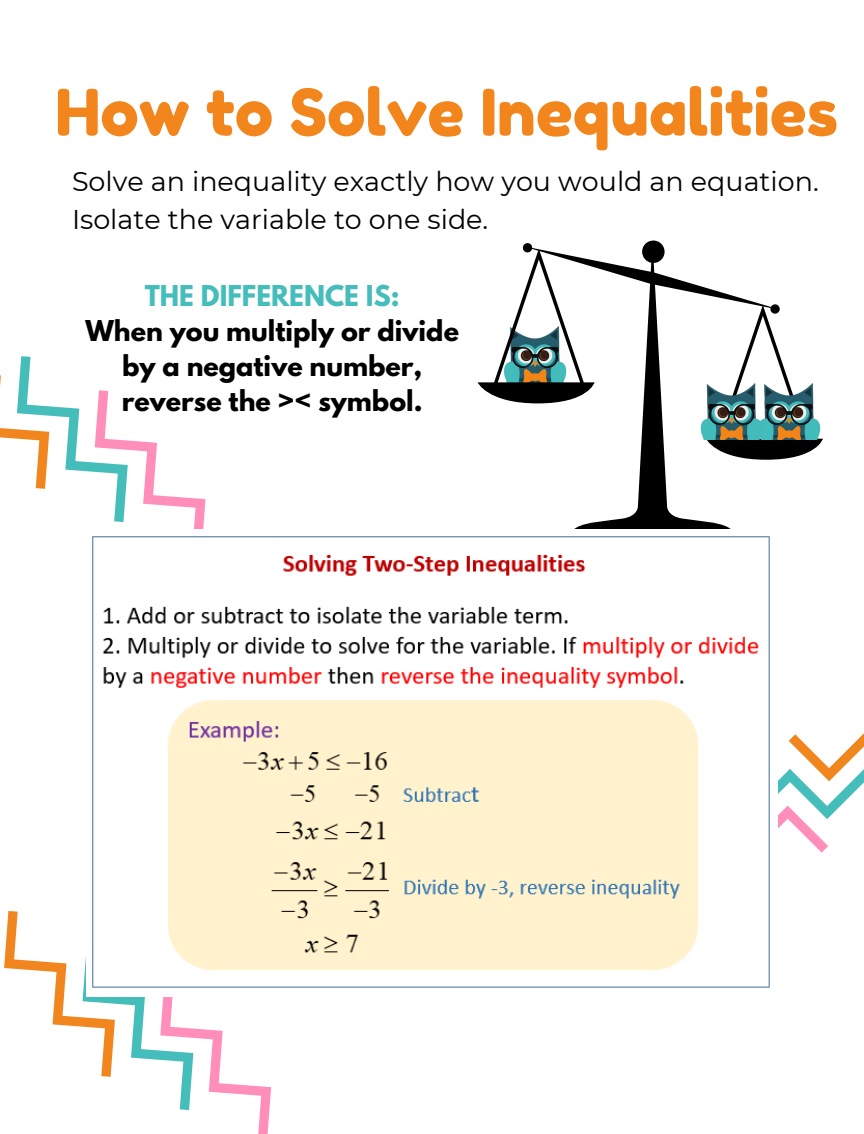
<style>
.page{position:relative;width:864px;height:1134px;background:#fff}
.page>*{position:absolute;margin:0;border:0;box-sizing:border-box;transform-origin:0 0}
.t1{font:64.2px "Fredoka One";color:#f2861c}
.t2{font:27px/37.2px "Montserrat";color:#000}
.t3{font:700 25.5px/34.8px "League Spartan";color:#000;text-align:center}
.t4{font:700 25.5px "League Spartan";color:#45bdbb}
</style>
<div class="page">
<svg style="left:478px;top:241px;width:345px;height:288px"></svg>
<img style="left:674px;top:362px;width:58px;height:78px">
<img style="left:732px;top:362px;width:91px;height:78px">
<svg style="left:0;top:356px;width:206px;height:173px"></svg>
<svg style="left:778px;top:733px;width:86px;height:120px"></svg>
<svg style="left:4px;top:911px;width:267px;height:223px"></svg>
<img style="left:86px;top:536px;width:684px;height:461px">
<h1 class="t1" style="left:55px;top:73px;width:784px">How to Solve Inequalities</h1>
<p class="t2" style="left:72px;top:163px;width:748px">Solve an inequality exactly how you would an equation.<br>Isolate the variable to one side.</p>
<p class="t4" style="left:145px;top:283px;width:256px">THE DIFFERENCE IS:</p>
<p class="t3" style="left:85px;top:317px;width:375px">When you multiply or divide by a negative number, reverse the &gt;&lt; symbol.</p>
</div>
